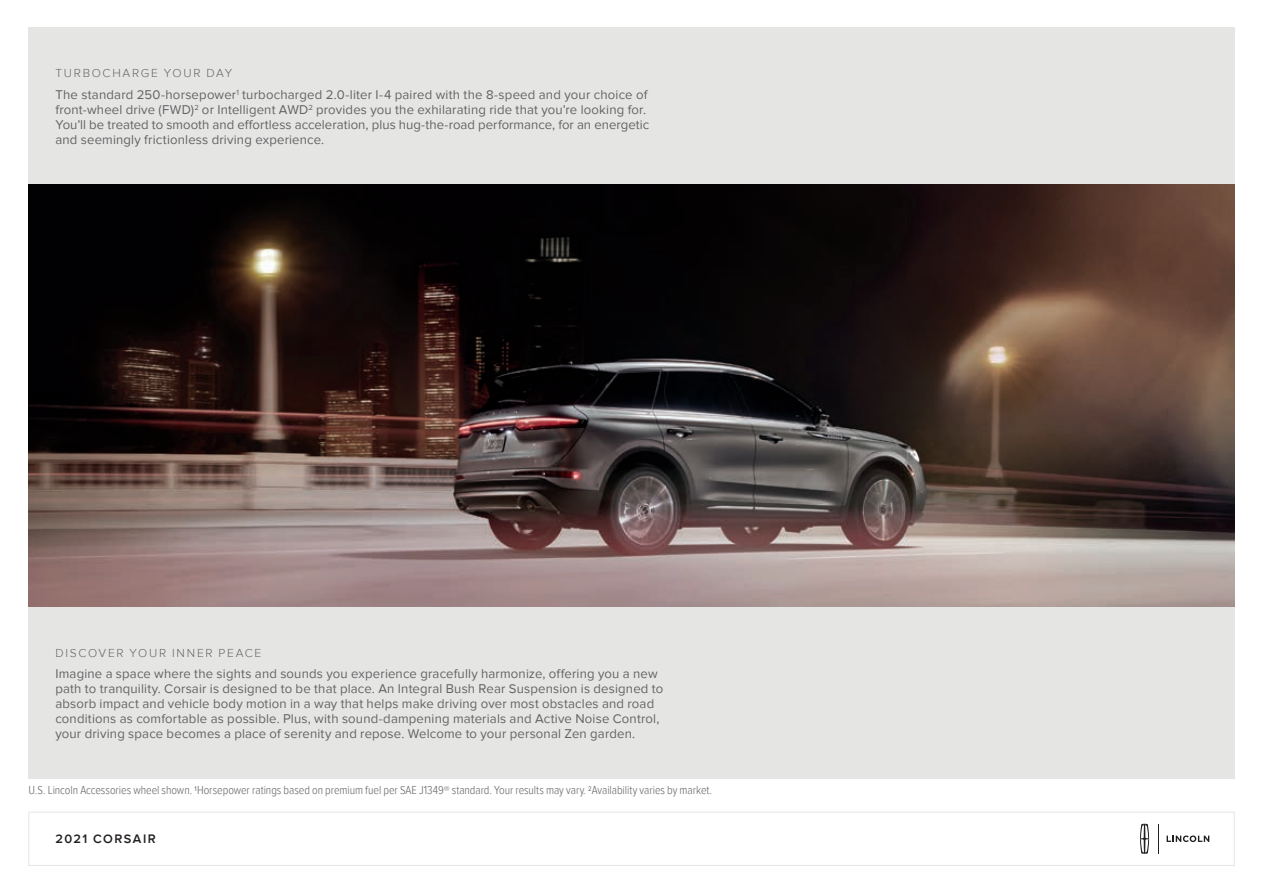
<style>
.page{position:relative;width:1263px;height:893px;background:#fff}
.page>*{position:absolute;margin:0;border:0;box-sizing:border-box;transform-origin:0 0}
.t1{font:13.2px/15px "Proxima Nova";letter-spacing:.015em;color:#636366}
.t2{font:600 12.75px "Proxima Nova";letter-spacing:.11em;color:#231f20}
.t3{font:300 12px "Proxima Nova Cond";letter-spacing:-.005em;color:#636366}
.t4{font:300 12px "Proxima Nova";letter-spacing:.14em;color:#636366}
</style>
<div class="page">
<svg style="left:1140px;top:824px;width:9px;height:30px"></svg>
<svg style="left:1158px;top:824px;width:1px;height:29px"></svg>
<svg style="left:1166px;top:835px;width:43px;height:7px"></svg>
<div style="left:28px;top:812px;width:1206px;height:54px;border:1px solid #e5e5e3"></div>
<div style="left:28px;top:27px;width:1206px;height:752px;background:#e5e5e3"></div>
<img style="left:28px;top:184px;width:1206px;height:422px">
<p class="t4" style="left:55px;top:66px;width:178px">TURBOCHARGE YOUR DAY</p>
<p class="t1" style="left:55px;top:87px;width:595px">The standard 250-horsepower<sup>1</sup> turbocharged 2.0-liter I-4 paired with the 8-speed and your choice of front-wheel drive (FWD)<sup>2</sup> or Intelligent AWD<sup>2</sup> provides you the exhilarating ride that youʼre looking for.<br>Youʼll be treated to smooth and effortless acceleration, plus hug-the-road performance, for an energetic and seemingly frictionless driving experience.</p>
<p class="t4" style="left:55px;top:646px;width:207px">DISCOVER YOUR INNER PEACE</p>
<p class="t1" style="left:55px;top:667px;width:609px">Imagine a space where the sights and sounds you experience gracefully harmonize, offering you a new path to tranquility. Corsair is designed to be that place. An Integral Bush Rear Suspension is designed to absorb impact and vehicle body motion in a way that helps make driving over most obstacles and road conditions as comfortable as possible. Plus, with sound-dampening materials and Active Noise Control, your driving space becomes a place of serenity and repose. Welcome to your personal Zen garden.</p>
<p class="t3" style="left:28px;top:784px;width:685px">U.S. Lincoln Accessories wheel shown. <sup>1</sup>Horsepower ratings based on premium fuel per SAE J1349® standard. Your results may vary. <sup>2</sup>Availability varies by market.</p>
<p class="t2" style="left:55px;top:831px;width:102px">2021 CORSAIR</p>
</div>
